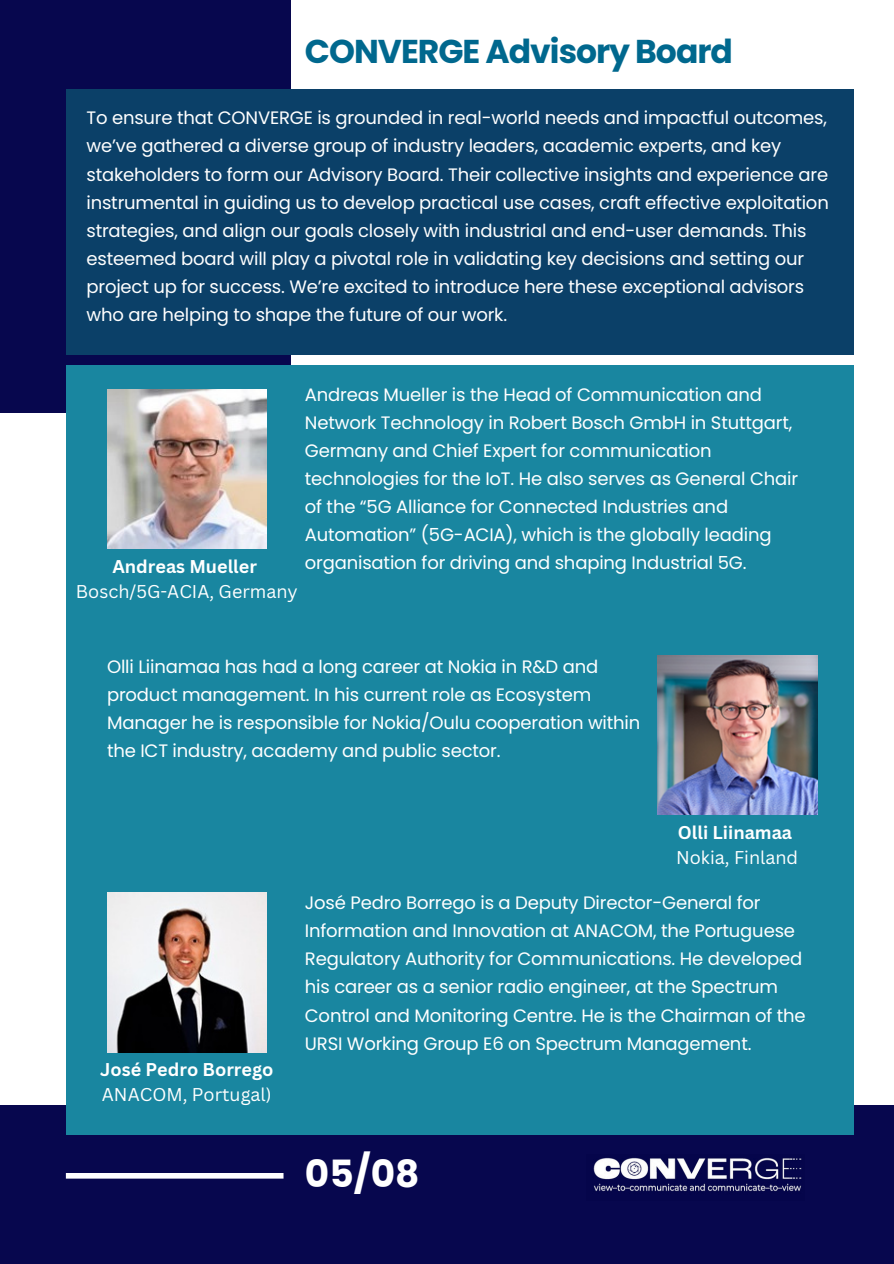
<style>
.page{position:relative;width:894px;height:1264px;background:#fff}
.page>*{position:absolute;margin:0;border:0;box-sizing:border-box;transform-origin:0 0}
.t1{font:700 37.5px "Poppins";color:#fff}
.t2{font:700 33px "Poppins";letter-spacing:-.03em;color:#00688e}
.t3{font:18px/28.2px "Poppins";letter-spacing:-.01em;color:#fff}
.t4{font:18px "Canva Sans";color:#fff}
.t5{font:700 18px "Canva Sans";color:#fff}
</style>
<div class="page">
<div style="left:0;top:0;width:290px;height:413px;background:#07074e"></div>
<div style="left:0;top:1104px;width:893px;height:159px;background:#07074e"></div>
<div style="left:66px;top:365px;width:787px;height:769px;background:#1986a0"></div>
<div style="left:66px;top:89px;width:787px;height:266px;background:#0b4068"></div>
<div style="left:66px;top:1172px;width:217px;height:6px;background:#fff"></div>
<img style="left:593px;top:1158px;width:209px;height:33px">
<img style="left:107px;top:389px;width:160px;height:160px">
<img style="left:657px;top:655px;width:160px;height:160px">
<img style="left:107px;top:892px;width:160px;height:160px">
<p class="t2" style="left:305px;top:29px;width:429px">CONVERGE Advisory Board</p>
<p class="t3" style="left:86px;top:104px;width:743px">To ensure that CONVERGE is grounded in real-world needs and impactful outcomes, we’ve gathered a diverse group of industry leaders, academic experts, and key stakeholders to form our Advisory Board. Their collective insights and experience are instrumental in guiding us to develop practical use cases, craft effective exploitation strategies, and align our goals closely with industrial and end-user demands. This esteemed board will play a pivotal role in validating key decisions and setting our project up for success. We’re excited to introduce here these exceptional advisors who are helping to shape the future of our work.</p>
<p class="t5" style="left:112px;top:554px;width:146px">Andreas Mueller</p>
<p class="t4" style="left:76px;top:579px;width:223px">Bosch/5G-ACIA, Germany</p>
<p class="t3" style="left:305px;top:380px;width:494px">Andreas Mueller is the Head of Communication and Network Technology in Robert Bosch GmbH in Stuttgart, Germany and Chief Expert for communication technologies for the IoT. He also serves as General Chair of the “5G Alliance for Connected Industries and Automation” (5G-ACIA), which is the globally leading organisation for driving and shaping Industrial 5G.</p>
<p class="t3" style="left:107px;top:652px;width:534px">Olli Liinamaa has had a long career at Nokia in R&amp;D and product management. In his current role as Ecosystem Manager he is responsible for Nokia/Oulu cooperation within the ICT industry, academy and public sector.</p>
<p class="t5" style="left:677px;top:819px;width:116px">Olli Liinamaa</p>
<p class="t4" style="left:676px;top:844px;width:123px">Nokia, Finland</p>
<p class="t5" style="left:100px;top:1057px;width:175px">José Pedro Borrego</p>
<p class="t4" style="left:102px;top:1081px;width:171px">ANACOM, Portugal)</p>
<p class="t3" style="left:305px;top:888px;width:502px">José Pedro Borrego is a Deputy Director-General for Information and Innovation at ANACOM, the Portuguese Regulatory Authority for Communications. He developed his career as a senior radio engineer, at the Spectrum Control and Monitoring Centre. He is the Chairman of the URSI Working Group E6 on Spectrum Management.</p>
<h2 class="t1" style="left:305px;top:1147px;width:116px">05/08</h2>
</div>
